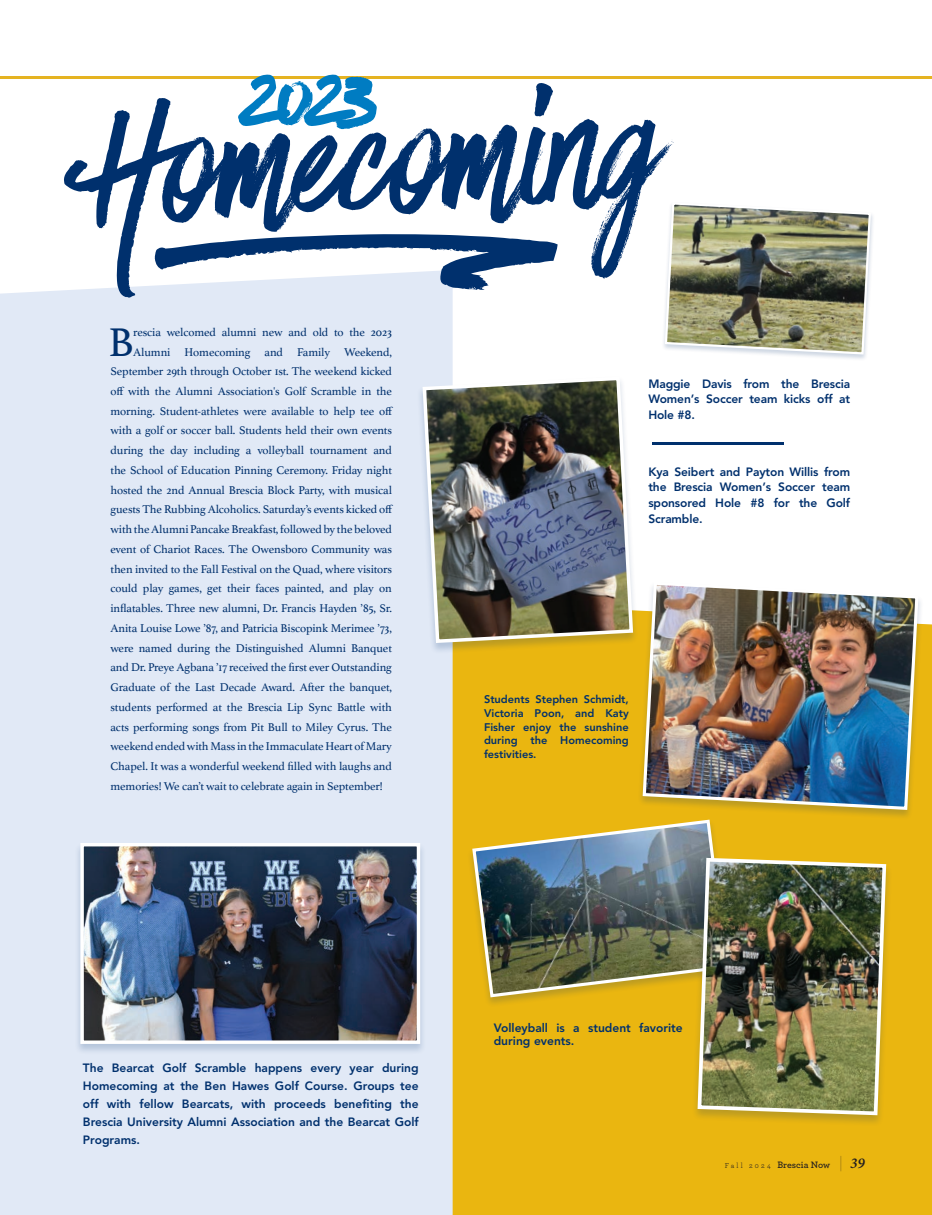
<style>
.page{position:relative;width:932px;height:1215px;background:#fff}
.page>*{position:absolute;margin:0;border:0;box-sizing:border-box;transform-origin:0 0}
.t1{font:196.95px "Have Heart One";color:#00306d;scale:.93 1}
.t2{font:166.95px "Have Heart 2";color:#007cc2}
.t3{font:42px "Athelas";color:#00306d}
.t4{font:800 12px/15.8px "Avenir";letter-spacing:-.01em;color:#00306d;text-align:justify}
.t5{font:11.85px "Athelas";letter-spacing:-.01em;color:#00306d}
.t6{font:800 10.95px/13.8px "Avenir";color:#00306d;text-align:justify}
.t7{font:600 9.75px "Archer Pro";letter-spacing:-.005em;color:#231f20}
.s1{font-weight:400;font-size:7.5px}
.s2{font-weight:100;font-size:16.5px}
.s3{font-family:"Minion Pro";font-style:italic;font-size:15px}
</style>
<div class="page">
<div style="left:661px;top:202px;width:213px;height:160px;background:#00306d;opacity:.2"></div>
<img style="left:663px;top:202px;width:209px;height:154px">
<div style="left:452px;top:624px;width:480px;height:591px;background:#eab610"></div>
<div style="left:0;top:285px;width:452px;height:930px;background:#e1e9f6"></div>
<div style="left:74px;top:842px;width:352px;height:213px;background:#00306d;opacity:.2"></div>
<img style="left:84px;top:847px;width:332px;height:193px">
<div style="left:80px;top:843px;width:340px;height:201px;border:3px solid #fff"></div>
<hr style="left:652px;top:442px;width:131px;height:3px;background:#00306d">
<div style="left:466px;top:819px;width:267px;height:189px;background:#eab610"></div>
<img style="left:470px;top:818px;width:246px;height:181px">
<div style="left:637px;top:581px;width:286px;height:239px;background:#00306d;opacity:.2"></div>
<img style="left:641px;top:581px;width:279px;height:231px">
<div style="left:416px;top:376px;width:223px;height:278px;background:#00306d;opacity:.2"></div>
<img style="left:421px;top:375px;width:214px;height:270px">
<hr style="left:0;top:76px;width:932px;height:3px;background:#e5b321">
<div style="left:691px;top:857px;width:201px;height:270px;background:#00306d;opacity:.2"></div>
<img style="left:695px;top:856px;width:193px;height:261px">
<svg style="left:153px;top:270px;width:300px;height:36px"></svg>
<p class="t2" style="left:248px;top:-6px;width:128px">2023</p>
<p class="t1" style="left:66px;top:62px;width:628px;rotate:-2deg">Homecoming</p>
<p class="t3" style="left:109px;top:308px;width:27px">B</p>
<p class="t5" style="left:133px;top:322px;width:260px">rescia welcomed alumni new and old to the 2023</p>
<p class="t5" style="left:133px;top:342px;width:260px">Alumni Homecoming and Family Weekend,</p>
<p class="t5" style="left:110px;top:362px;width:283px">September 29th through October 1st. The weekend kicked</p>
<p class="t5" style="left:110px;top:382px;width:283px">off with the Alumni Association's Golf Scramble in the</p>
<p class="t5" style="left:110px;top:401px;width:284px">morning. Student-athletes were available to help tee off</p>
<p class="t5" style="left:110px;top:421px;width:283px">with a golf or soccer ball. Students held their own events</p>
<p class="t5" style="left:110px;top:441px;width:283px">during the day including a volleyball tournament and</p>
<p class="t5" style="left:110px;top:461px;width:283px">the School of Education Pinning Ceremony. Friday night</p>
<p class="t5" style="left:110px;top:480px;width:283px">hosted the 2nd Annual Brescia Block Party, with musical</p>
<p class="t5" style="left:110px;top:500px;width:284px">guests The Rubbing Alcoholics. Saturday’s events kicked off</p>
<p class="t5" style="left:110px;top:520px;width:283px">with the Alumni Pancake Breakfast, followed by the beloved</p>
<p class="t5" style="left:110px;top:540px;width:283px">event of Chariot Races. The Owensboro Community was</p>
<p class="t5" style="left:110px;top:559px;width:283px">then invited to the Fall Festival on the Quad, where visitors</p>
<p class="t5" style="left:110px;top:579px;width:283px">could play games, get their faces painted, and play on</p>
<p class="t5" style="left:110px;top:599px;width:283px">inflatables. Three new alumni, Dr. Francis Hayden ’85, Sr.</p>
<p class="t5" style="left:110px;top:619px;width:283px">Anita Louise Lowe ’87, and Patricia Biscopink Merimee ’73,</p>
<p class="t5" style="left:110px;top:638px;width:283px">were named during the Distinguished Alumni Banquet</p>
<p class="t5" style="left:110px;top:658px;width:283px">and Dr. Preye Agbana ’17 received the first ever Outstanding</p>
<p class="t5" style="left:110px;top:678px;width:283px">Graduate of the Last Decade Award. After the banquet,</p>
<p class="t5" style="left:110px;top:698px;width:283px">students performed at the Brescia Lip Sync Battle with</p>
<p class="t5" style="left:110px;top:717px;width:283px">acts performing songs from Pit Bull to Miley Cyrus. The</p>
<p class="t5" style="left:110px;top:737px;width:283px">weekend ended with Mass in the Immaculate Heart of Mary</p>
<p class="t5" style="left:110px;top:757px;width:283px">Chapel. It was a wonderful weekend filled with laughs and</p>
<p class="t5" style="left:110px;top:776px;width:274px">memories! We can’t wait to celebrate again in September!</p>
<p class="t4" style="left:648px;top:376px;width:203px">Maggie Davis from the Brescia Women’s Soccer team kicks off at Hole #8.</p>
<p class="t4" style="left:648px;top:464px;width:203px">Kya Seibert and Payton Willis from the Brescia Women’s Soccer team sponsored Hole #8 for the Golf Scramble.</p>
<p class="t6" style="left:484px;top:693px;width:146px">Students Stephen Schmidt, Victoria Poon, and Katy Fisher enjoy the sunshine during the Homecoming festivities.</p>
<p class="t4" style="left:83px;top:1059px;width:337px;line-height:18px">The Bearcat Golf Scramble happens every year during Homecoming at the Ben Hawes Golf Course. Groups tee off with fellow Bearcats, with proceeds benefiting the Brescia University Alumni Association and the Bearcat Golf Programs.</p>
<p class="t4" style="left:494px;top:1021px;width:191px;line-height:13.6px">Volleyball is a student favorite during events.</p>
<p class="t7" style="left:724px;top:1157px;width:142px"><span class="s1">F a l l 2 0 2 4</span> Brescia Now <span class="s2">|</span> <span class="s3">39</span></p>
</div>
